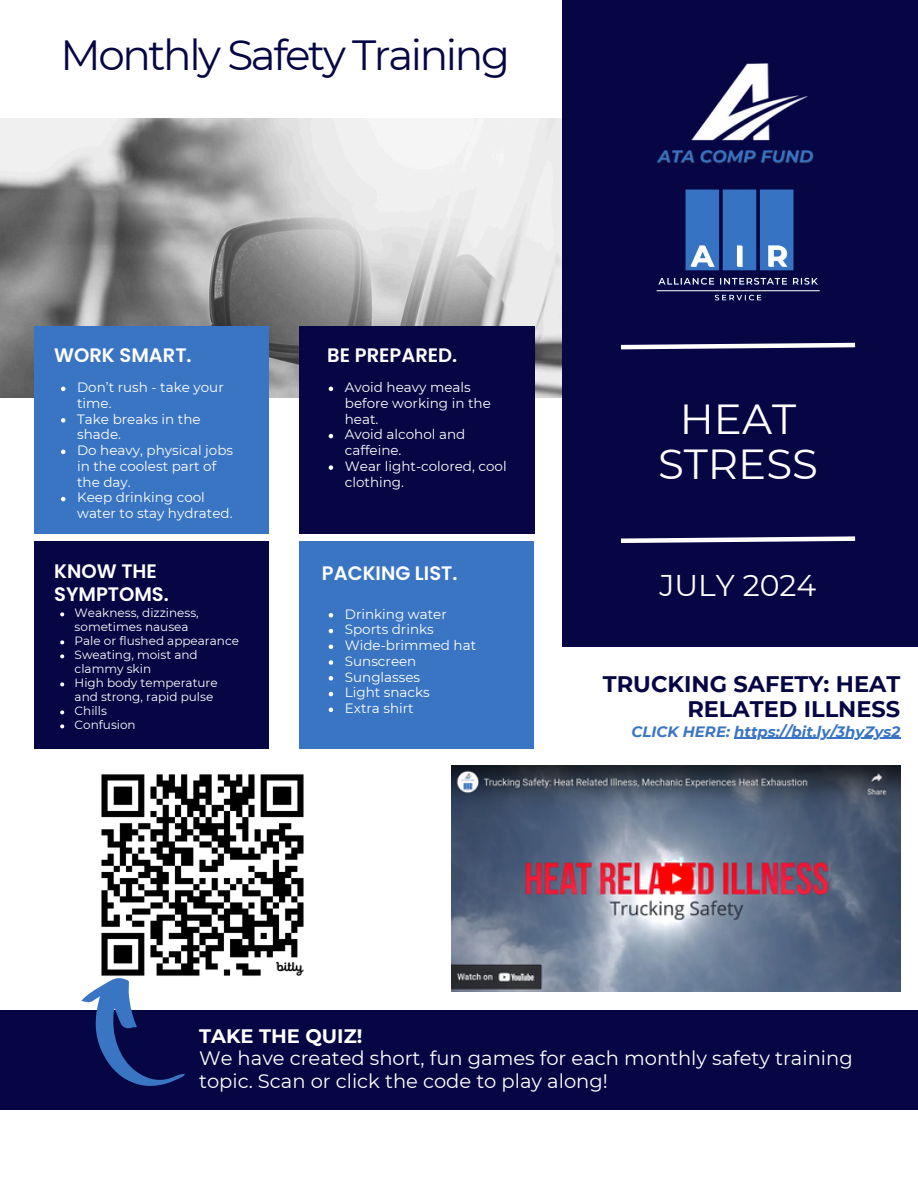
<style>
.page{position:relative;width:918px;height:1188px;background:#fff}
.page>*{position:absolute;margin:0;border:0;box-sizing:border-box;transform-origin:0 0}
.t1{font:42.15px "Montserrat";letter-spacing:-.055em;color:#060644}
.t2{font:42px/45px "Montserrat";color:#fff;text-align:center}
.t3{font:30px "Montserrat";color:#fff}
.t4{font:700 22.5px/25.8px "Montserrat";color:#060644;text-align:right}
.t5{font:19.5px/22.5px "Montserrat";color:#fff}
.t6{font:600 19.5px/22.5px "Poppins";color:#fff}
.t7{font:700 19.5px "Montserrat";color:#fff}
.t8{font:italic 700 15px "Montserrat";color:#3a75c4}
.t9{font:13.5px/15.8px "Montserrat";color:#fff}
.t10{font:12px/14px "Montserrat";color:#fff}
</style>
<div class="page">
<img style="left:0;top:118px;width:562px;height:279px">
<div style="left:562px;top:0;width:356px;height:647px;background:#060644"></div>
<svg style="left:621px;top:536px;width:235px;height:7px"></svg>
<svg style="left:620px;top:342px;width:236px;height:8px"></svg>
<img style="left:656px;top:190px;width:163px;height:111px">
<img style="left:657px;top:63px;width:157px;height:101px">
<div style="left:34px;top:326px;width:234px;height:208px;background:#3a75c4"></div>
<div style="left:299px;top:326px;width:235px;height:208px;background:#060644"></div>
<div style="left:34px;top:542px;width:235px;height:207px;background:#060644"></div>
<div style="left:299px;top:542px;width:235px;height:207px;background:#3a75c4"></div>
<div style="left:0;top:1010px;width:918px;height:100px;background:#060644"></div>
<svg style="left:81px;top:979px;width:104px;height:107px"></svg>
<img style="left:451px;top:765px;width:449px;height:226px">
<img style="left:101px;top:774px;width:203px;height:205px">
<hr style="left:734px;top:738px;width:166px;height:1px;background:#3a75c4">
<svg style="left:61px;top:387px;width:4px;height:4px"></svg>
<svg style="left:61px;top:418px;width:4px;height:5px"></svg>
<svg style="left:61px;top:450px;width:4px;height:4px"></svg>
<svg style="left:61px;top:497px;width:4px;height:4px"></svg>
<svg style="left:60px;top:612px;width:4px;height:4px"></svg>
<svg style="left:60px;top:640px;width:4px;height:4px"></svg>
<svg style="left:60px;top:654px;width:4px;height:4px"></svg>
<svg style="left:60px;top:682px;width:4px;height:4px"></svg>
<svg style="left:60px;top:710px;width:4px;height:4px"></svg>
<svg style="left:60px;top:724px;width:4px;height:4px"></svg>
<svg style="left:329px;top:613px;width:4px;height:5px"></svg>
<svg style="left:329px;top:629px;width:4px;height:4px"></svg>
<svg style="left:329px;top:645px;width:4px;height:4px"></svg>
<svg style="left:329px;top:660px;width:4px;height:5px"></svg>
<svg style="left:329px;top:676px;width:4px;height:5px"></svg>
<svg style="left:329px;top:692px;width:4px;height:4px"></svg>
<svg style="left:329px;top:708px;width:4px;height:4px"></svg>
<svg style="left:329px;top:387px;width:4px;height:4px"></svg>
<svg style="left:329px;top:434px;width:4px;height:4px"></svg>
<svg style="left:329px;top:465px;width:4px;height:5px"></svg>
<p class="t1" style="left:61px;top:29px;width:451px">Monthly Safety Training</p>
<h3 class="t6" style="left:54px;top:344px;width:139px">WORK SMART.</h3>
<h2 class="t9" style="left:77px;top:380px;width:148px">Don’t rush - take your time.</h2>
<h5 class="t9" style="left:77px;top:411px;width:125px">Take breaks in the shade.</h5>
<p class="t9" style="left:77px;top:443px;width:157px">Do heavy, physical jobs in the coolest part of the day.</p>
<p class="t9" style="left:77px;top:490px;width:157px">Keep drinking cool water to stay hydrated.</p>
<p class="t6" style="left:54px;top:560px;width:116px">KNOW THE<br>SYMPTOMS.</p>
<h5 class="t10" style="left:75px;top:606px;width:126px">Weakness, dizziness, sometimes nausea</h5>
<p class="t10" style="left:75px;top:634px;width:166px">Pale or flushed appearance</p>
<p class="t10" style="left:75px;top:648px;width:125px">Sweating, moist and clammy skin</p>
<p class="t10" style="left:75px;top:676px;width:145px">High body temperature and strong, rapid pulse</p>
<p class="t10" style="left:75px;top:704px;width:34px">Chills</p>
<p class="t10" style="left:75px;top:718px;width:63px">Confusion</p>
<p class="t6" style="left:327px;top:344px;width:131px">BE PREPARED.</p>
<p class="t9" style="left:345px;top:380px;width:147px">Avoid heavy meals before working in the heat.</p>
<p class="t9" style="left:345px;top:427px;width:122px">Avoid alcohol and caffeine.</p>
<p class="t9" style="left:345px;top:458px;width:163px">Wear light-colored, cool clothing.</p>
<p class="t6" style="left:322px;top:562px;width:137px">PACKING LIST.</p>
<p class="t9" style="left:345px;top:606px;width:103px">Drinking water</p>
<h5 class="t9" style="left:345px;top:622px;width:91px">Sports drinks</h5>
<p class="t9" style="left:345px;top:637px;width:133px">Wide-brimmed hat</p>
<p class="t9" style="left:345px;top:653px;width:73px">Sunscreen</p>
<p class="t9" style="left:345px;top:669px;width:77px">Sunglasses</p>
<p class="t9" style="left:345px;top:685px;width:87px">Light snacks</p>
<p class="t9" style="left:345px;top:700px;width:70px">Extra shirt</p>
<h5 class="t2" style="left:658px;top:396px;width:161px">HEAT<br>STRESS</h5>
<p class="t3" style="left:660px;top:567px;width:158px">JULY 2024</p>
<h3 class="t4" style="left:603px;top:671px;width:299px">TRUCKING SAFETY: HEAT<br>RELATED ILLNESS</h3>
<p class="t8" style="left:632px;top:722px;width:270px">CLICK HERE: https://bit.ly/3hyZys2</p>
<h3 class="t7" style="left:199px;top:1024px;width:165px">TAKE THE QUIZ!</h3>
<h3 class="t5" style="left:199px;top:1047px;width:655px">We have created short, fun games for each monthly safety training topic. Scan or click the code to play along!</h3>
</div>
